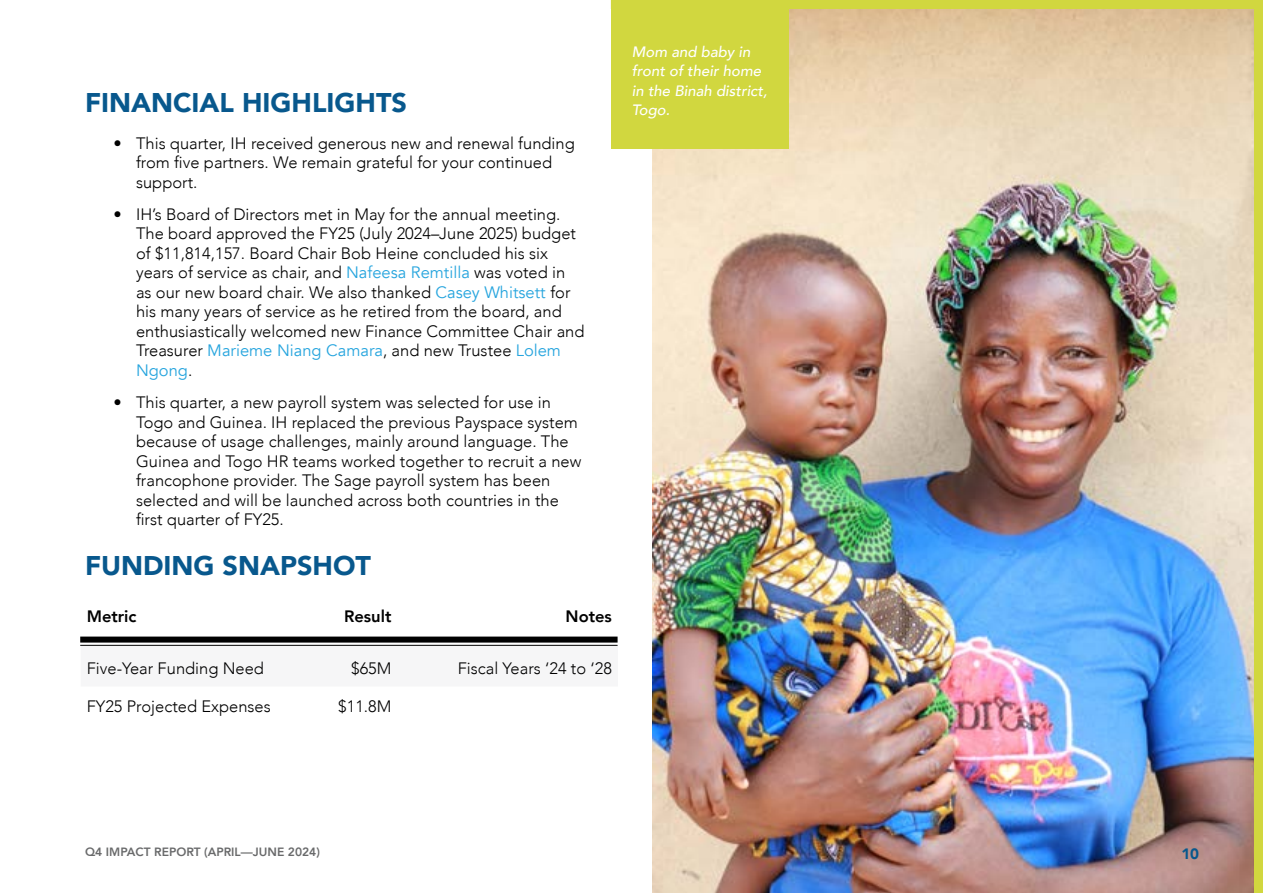
<style>
.page{position:relative;width:1263px;height:893px;background:#fff}
.page>*{position:absolute;margin:0;border:0;box-sizing:border-box;transform-origin:0 0}
.t1{font:900 27px "Avenir";color:#08588d}
.t2{font:300 16.5px/19.5px "Avenir";color:#000}
.t3{font:800 16.5px "Avenir";color:#000}
.t4{font:italic 500 15px/19.5px "Avenir";color:#fff}
.t5{font:900 15px "Avenir";color:#08588d}
.t6{font:800 12px "Avenir";color:#696a6b}
.s1{font-weight:400;color:#27a5de}
</style>
<div class="page">
<div style="left:80px;top:637px;width:538px;height:6px;background:#000"></div>
<hr style="left:80px;top:645px;width:538px;height:1px;background:#000">
<img style="left:653px;top:9px;width:601px;height:884px">
<div style="left:611px;top:0;width:652px;height:9px;background:#d1d73f"></div>
<div style="left:611px;top:9px;width:177px;height:140px;background:#d1d73f"></div>
<div style="left:1254px;top:0;width:9px;height:893px;background:#d1d73f"></div>
<h1 class="t1" style="left:85px;top:80px;width:323px">FINANCIAL HIGHLIGHTS</h1>
<p class="t2" style="left:136px;top:133px;width:440px;text-indent:-23px">• This quarter, IH received generous new and renewal funding from five partners. We remain grateful for your continued support.</p>
<p class="t2" style="left:136px;top:204px;width:450px;text-indent:-23px">• IH’s Board of Directors met in May for the annual meeting.<br>The board approved the FY25 (July 2024–June 2025) budget of $11,814,157. Board Chair Bob Heine concluded his six years of service as chair, and <span class="s1">Nafeesa Remtilla</span> was voted in as our new board chair. We also thanked <span class="s1">Casey Whitsett</span> for his many years of service as he retired from the board, and enthusiastically welcomed new Finance Committee Chair and Treasurer <span class="s1">Marieme Niang Camara</span>, and new Trustee <span class="s1">Lolem Ngong</span>.</p>
<p class="t2" style="left:136px;top:393px;width:447px;text-indent:-23px">• This quarter, a new payroll system was selected for use in Togo and Guinea. IH replaced the previous Payspace system because of usage challenges, mainly around language. The Guinea and Togo HR teams worked together to recruit a new francophone provider. The Sage payroll system has been selected and will be launched across both countries in the first quarter of FY25.</p>
<h1 class="t1" style="left:85px;top:543px;width:287px">FUNDING SNAPSHOT</h1>
<p class="t3" style="left:87px;top:603px;width:51px">Metric</p>
<p class="t3" style="left:344px;top:603px;width:49px">Result</p>
<p class="t3" style="left:565px;top:603px;width:48px">Notes</p>
<p class="t2" style="left:87px;top:659px;width:179px">Five-Year Funding Need</p>
<p class="t2" style="left:351px;top:659px;width:42px">$65M</p>
<p class="t2" style="left:458px;top:659px;width:156px">Fiscal Years ‘24 to ‘28</p>
<p class="t2" style="left:87px;top:696px;width:186px">FY25 Projected Expenses</p>
<p class="t2" style="left:338px;top:696px;width:55px">$11.8M</p>
<p class="t4" style="left:632px;top:42px;width:137px">Mom and baby in front of their home in the Binah district,<br>Togo.</p>
<p class="t6" style="left:85px;top:842px;width:236px">Q4 IMPACT REPORT (APRIL—JUNE 2024)</p>
<p class="t5" style="left:1181px;top:841px;width:19px">10</p>
</div>
